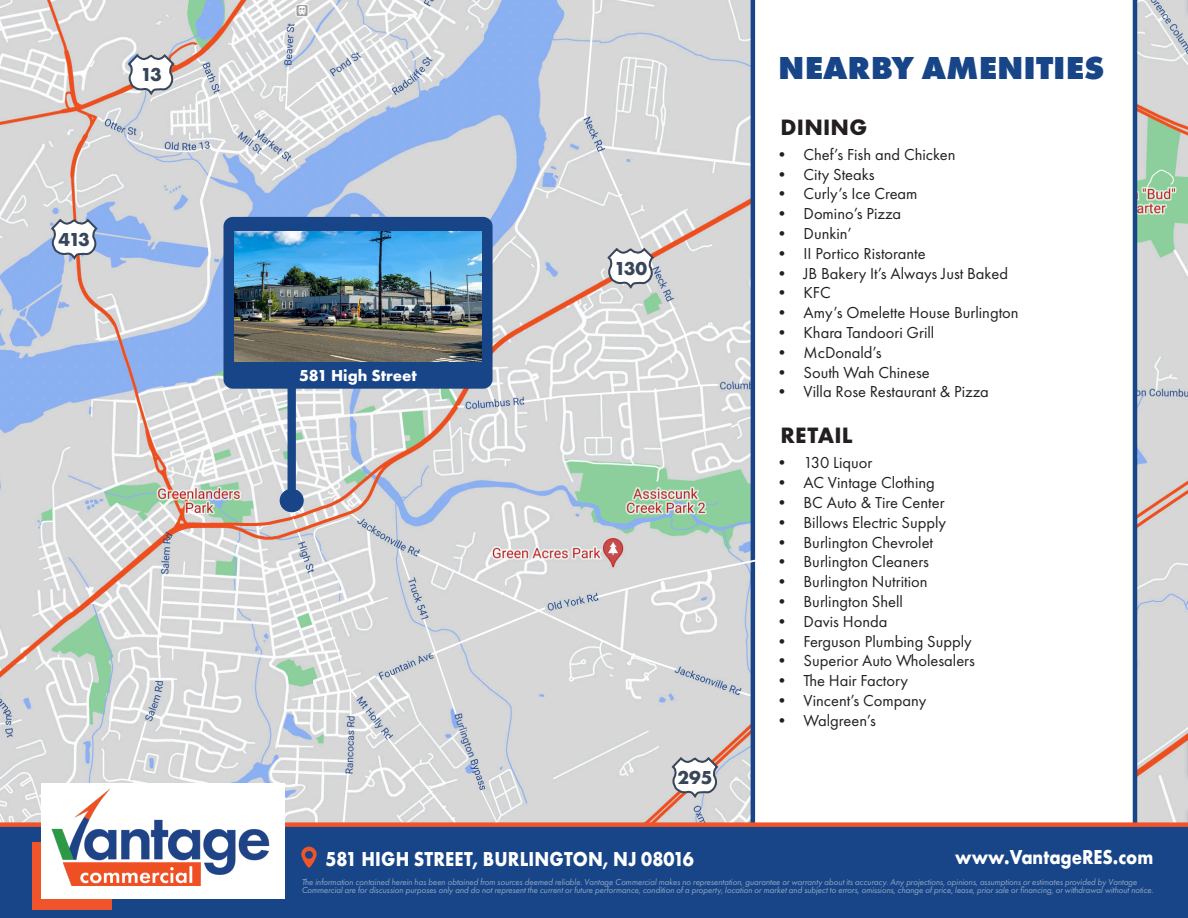
<style>
.page{position:relative;width:1188px;height:918px;background:#fff}
.page>*{position:absolute;margin:0;border:0;box-sizing:border-box;transform-origin:0 0}
.t1{font:800 33px "Futura PT";color:#174588}
.t2{font:700 23.1px "Futura PT";letter-spacing:.01em;color:#231f20}
.t3{font:700 21px "Futura PT";color:#fff;scale:.88 1}
.t4{font:700 21px "Futura PT";color:#fff;scale:.87 1}
.t5{font:700 19.5px "Futura PT";letter-spacing:-.075em;color:#384659}
.t6{font:16.5px "Futura PT";color:#231f20}
.t7{font:700 16.5px "Futura PT";color:#fff}
.t8{font:italic 9px/7.5px "Futura PT";letter-spacing:-.01em;color:#bcc6d3}
</style>
<div class="page">
<img style="left:0;top:0;width:1188px;height:822px">
<svg style="left:751px;top:0;width:386px;height:822px"></svg>
<div style="left:280px;top:489px;width:24px;height:23px;background:#174588;border-radius:50%"></div>
<div style="left:288px;top:324px;width:8px;height:179px;background:#174588"></div>
<div style="left:223px;top:217px;width:270px;height:172px;background:#174588;border-radius:9px"></div>
<img style="left:235px;top:231px;width:246px;height:131px">
<svg style="left:598px;top:149px;width:58px;height:142px"></svg>
<svg style="left:480px;top:789px;width:25px;height:33px"></svg>
<svg style="left:45px;top:217px;width:54px;height:45px"></svg>
<svg style="left:291px;top:517px;width:12px;height:26px"></svg>
<svg style="left:342px;top:772px;width:8px;height:50px"></svg>
<svg style="left:308px;top:570px;width:70px;height:147px"></svg>
<svg style="left:385px;top:735px;width:73px;height:87px;background:#dadbdb"></svg>
<svg style="left:349px;top:512px;width:13px;height:11px"></svg>
<svg style="left:397px;top:547px;width:370px;height:169px;background:#d5d5d7"></svg>
<svg style="left:458px;top:406px;width:6px;height:2px"></svg>
<svg style="left:521px;top:298px;width:199px;height:106px"></svg>
<svg style="left:156px;top:573px;width:9px;height:109px"></svg>
<svg style="left:126px;top:719px;width:22px;height:64px"></svg>
<svg style="left:666px;top:755px;width:54px;height:45px"></svg>
<svg style="left:122px;top:53px;width:54px;height:44px"></svg>
<svg style="left:583px;top:0;width:12px;height:119px"></svg>
<svg style="left:96px;top:116px;width:10px;height:8px"></svg>
<svg style="left:358px;top:5px;width:69px;height:51px"></svg>
<svg style="left:216px;top:65px;width:178px;height:106px"></svg>
<div style="left:0;top:822px;width:1188px;height:96px;background:#174588"></div>
<div style="left:32px;top:842px;width:80px;height:67px;background:#f0542b"></div>
<div style="left:42px;top:784px;width:243px;height:115px;background:#fff"></div>
<img style="left:41px;top:785px;width:229px;height:101px">
<svg style="left:301px;top:847px;width:16px;height:21px"></svg>
<div style="left:305px;top:851px;width:8px;height:8px;background:#174588;border-radius:50%"></div>
<p class="t5" style="left:141px;top:62px;width:23px">13</p>
<p class="t5" style="left:59px;top:227px;width:33px">413</p>
<p class="t1" style="left:778px;top:47px;width:328px">NEARBY AMENITIES</p>
<p class="t7" style="left:299px;top:365px;width:119px">581 High Street</p>
<p class="t5" style="left:614px;top:256px;width:34px">130</p>
<p class="t5" style="left:677px;top:765px;width:37px">295</p>
<p class="t2" style="left:781px;top:112px;width:88px">DINING</p>
<p class="t6" style="left:774px;top:145px;width:183px">• Chef’s Fish and Chicken</p>
<p class="t6" style="left:774px;top:164px;width:102px">• City Steaks</p>
<p class="t6" style="left:774px;top:184px;width:145px">• Curly’s Ice Cream</p>
<p class="t6" style="left:774px;top:204px;width:129px">• Domino’s Pizza</p>
<p class="t6" style="left:774px;top:224px;width:79px">• Dunkin’</p>
<p class="t6" style="left:774px;top:244px;width:153px">• II Portico Ristorante</p>
<p class="t6" style="left:774px;top:263px;width:236px">• JB Bakery It’s Always Just Baked</p>
<p class="t6" style="left:774px;top:283px;width:58px">• KFC</p>
<p class="t6" style="left:774px;top:303px;width:246px">• Amy’s Omelette House Burlington</p>
<p class="t6" style="left:774px;top:323px;width:162px">• Khara Tandoori Grill</p>
<p class="t6" style="left:774px;top:343px;width:109px">• McDonald’s</p>
<p class="t6" style="left:774px;top:362px;width:157px">• South Wah Chinese</p>
<p class="t6" style="left:774px;top:382px;width:216px">• Villa Rose Restaurant &amp; Pizza</p>
<p class="t2" style="left:781px;top:420px;width:74px">RETAIL</p>
<p class="t6" style="left:774px;top:453px;width:100px">• 130 Liquor</p>
<p class="t6" style="left:774px;top:473px;width:163px">• AC Vintage Clothing</p>
<p class="t6" style="left:774px;top:493px;width:172px">• BC Auto &amp; Tire Center</p>
<p class="t6" style="left:774px;top:512px;width:174px">• Billows Electric Supply</p>
<p class="t6" style="left:774px;top:532px;width:161px">• Burlington Chevrolet</p>
<p class="t6" style="left:774px;top:552px;width:156px">• Burlington Cleaners</p>
<p class="t6" style="left:774px;top:572px;width:155px">• Burlington Nutrition</p>
<p class="t6" style="left:774px;top:592px;width:131px">• Burlington Shell</p>
<p class="t6" style="left:774px;top:611px;width:115px">• Davis Honda</p>
<p class="t6" style="left:774px;top:631px;width:199px">• Ferguson Plumbing Supply</p>
<p class="t6" style="left:774px;top:651px;width:202px">• Superior Auto Wholesalers</p>
<p class="t6" style="left:774px;top:671px;width:136px">• The Hair Factory</p>
<p class="t6" style="left:774px;top:691px;width:154px">• Vincent’s Company</p>
<p class="t6" style="left:774px;top:710px;width:104px">• Walgreen’s</p>
<p class="t4" style="left:955px;top:844px;width:229px">www.VantageRES.com</p>
<p class="t3" style="left:325px;top:845px;width:420px">581 HIGH STREET, BURLINGTON, NJ 08016</p>
<p class="t8" style="left:301px;top:878px;width:854px">The information contained herein has been obtained from sources deemed reliable. Vantage Commercial makes no representation, guarantee or warranty about its accuracy. Any projections, opinions, assumptions or estimates provided by Vantage<br>Commercial are for discussion purposes only and do not represent the current or future performance, condition of a property, location or market and subject to errors, omissions, change of price, lease, prior sale or financing, or withdrawal without notice.</p>
</div>
